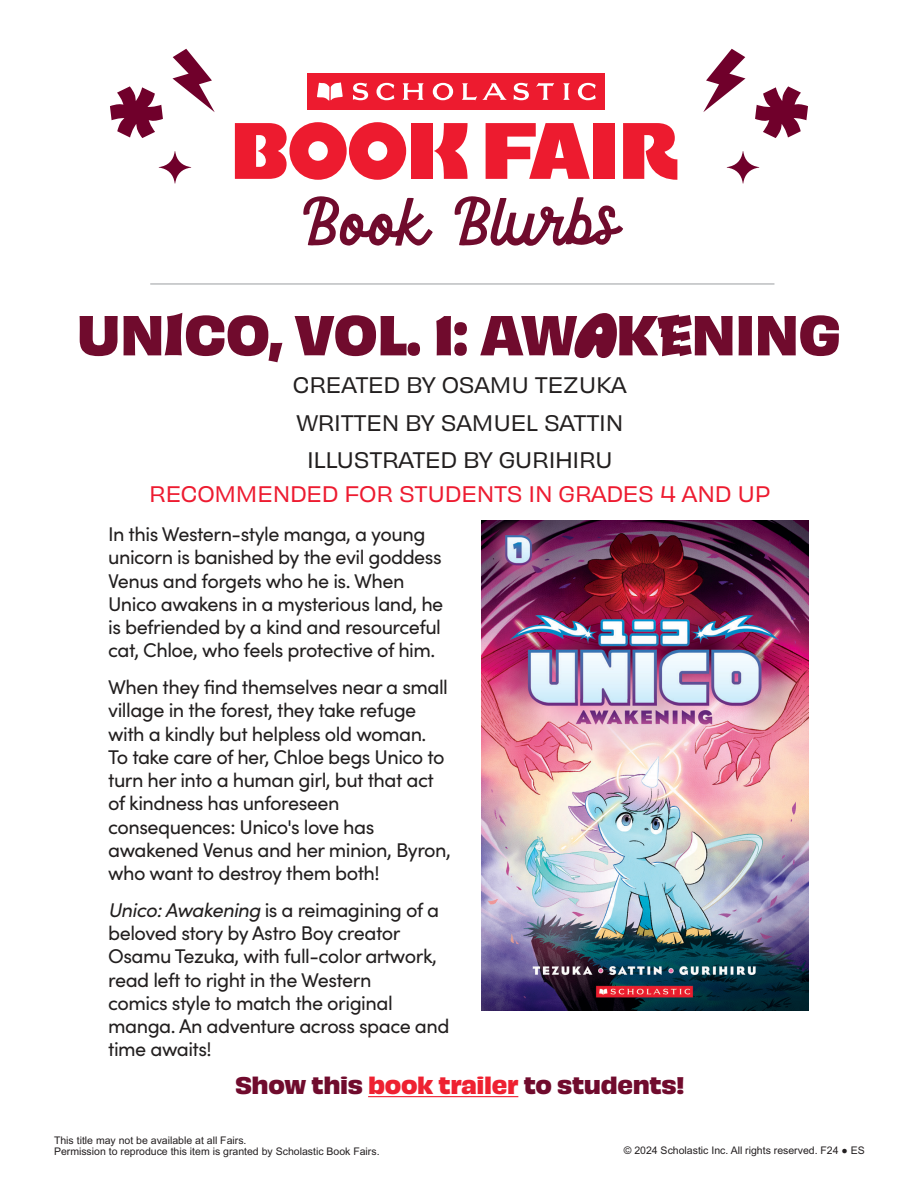
<style>
.page{position:relative;width:918px;height:1188px;background:#fff}
.page>*{position:absolute;margin:0;border:0;box-sizing:border-box;transform-origin:0 0}
.t1{font:71.25px "Jungle Giant Script";color:#700b2d}
.t2{font:52.5px "Obviously Ruckus";letter-spacing:-.015em;color:#700b2d}
.t3{font:700 22.5px "Obviously";letter-spacing:-.015em;color:#700b2d}
.t4{font:21px "Obviously";letter-spacing:-.015em;color:#221f1f}
.t5{font:21px "Obviously";letter-spacing:-.015em;color:#ed1b30}
.t6{font:19.8px/23.2px "Sofia Pro";letter-spacing:-.025em;color:#221f1f}
.t7{font:10.5px/10.5px "Arial MT Std";color:#231f20}
.s1{font-family:"Obviously";font-weight:700}
.s2{font-style:italic}
.s3{color:#ee2131}
.s4{font-family:"Arial Narrow"}
</style>
<div class="page">
<svg style="left:159px;top:151px;width:32px;height:33px"></svg>
<svg style="left:173px;top:49px;width:42px;height:63px"></svg>
<svg style="left:110px;top:86px;width:53px;height:52px"></svg>
<svg style="left:727px;top:151px;width:32px;height:33px"></svg>
<svg style="left:703px;top:49px;width:42px;height:63px"></svg>
<svg style="left:755px;top:86px;width:53px;height:52px"></svg>
<div style="left:411px;top:123px;width:21px;height:56px;background:#ed1b2f"></div>
<svg style="left:434px;top:123px;width:34px;height:56px"></svg>
<div style="left:593px;top:123px;width:22px;height:56px;background:#ed1b2f"></div>
<svg style="left:486px;top:123px;width:104px;height:56px"></svg>
<svg style="left:623px;top:123px;width:54px;height:57px"></svg>
<svg style="left:235px;top:122px;width:171px;height:58px"></svg>
<div style="left:307px;top:74px;width:298px;height:36px;background:#ed1b2f"></div>
<svg style="left:317px;top:82px;width:26px;height:19px"></svg>
<svg style="left:353px;top:83px;width:243px;height:17px"></svg>
<hr style="left:150px;top:283px;width:624px;height:2px;background:#bcbec0">
<img style="left:481px;top:520px;width:327px;height:491px">
<hr style="left:368px;top:1096px;width:150px;height:1px;background:#ee2131">
<h1 class="t1" style="left:299px;top:181px;width:328px">Book Blurbs</h1>
<p class="t2" style="left:76px;top:310px;width:767px">UNICO, VOL. 1<span class="s1">:</span> AWAKENING</p>
<p class="t4" style="left:293px;top:369px;width:335px">CREATED BY OSAMU TEZUKA</p>
<p class="t4" style="left:296px;top:406px;width:329px">WRITTEN BY SAMUEL SATTIN</p>
<p class="t4" style="left:307px;top:444px;width:307px">ILLUSTRATED BY GURIHIRU</p>
<p class="t5" style="left:149px;top:478px;width:623px">RECOMMENDED FOR STUDENTS IN GRADES 4 AND UP</p>
<p class="t6" style="left:108px;top:521px;width:337px">In this Western-style manga, a young unicorn is banished by the evil goddess Venus and forgets who he is. When Unico awakens in a mysterious land, he is befriended by a kind and resourceful cat, Chloe, who feels protective of him.</p>
<p class="t6" style="left:108px;top:674px;width:344px">When they find themselves near a small village in the forest, they take refuge with a kindly but helpless old woman.<br>To take care of her, Chloe begs Unico to turn her into a human girl, but that act of kindness has unforeseen consequences: Unico's love has awakened Venus and her minion, Byron, who want to destroy them both!</p>
<p class="t6" style="left:108px;top:897px;width:343px"><span class="s2">Unico: Awakening</span> is a reimagining of a beloved story by Astro Boy creator<br>Osamu Tezuka, with full-color artwork, read left to right in the Western<br>comics style to match the original manga. An adventure across space and time awaits!</p>
<p class="t3" style="left:235px;top:1068px;width:451px">Show this <span class="s3">book trailer</span> to students!</p>
<p class="t7" style="left:54px;top:1135px;width:327px">This title may not be available at all Fairs.<br>Permission to reproduce this item is granted by Scholastic Book Fairs.</p>
<p class="t7" style="left:624px;top:1145px;width:243px">© 2024 Scholastic Inc. All rights reserved. F24 <span class="s4">●</span> ES</p>
</div>
